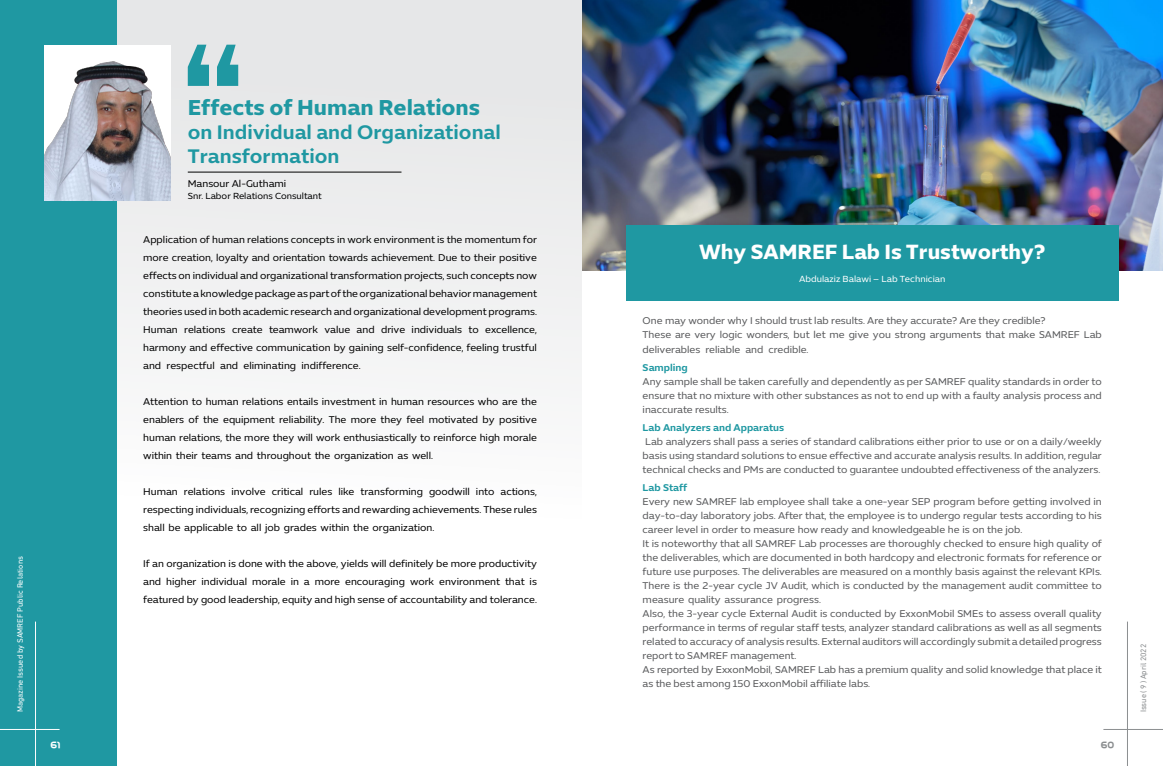
<style>
.page{position:relative;width:1163px;height:766px;background:#fff}
.page>*{position:absolute;margin:0;border:0;box-sizing:border-box;transform-origin:0 0}
.t1{font:700 22px "Expo Arabic";color:#1f98a2}
.t2{font:700 21px "Expo Arabic";color:#fff}
.t3{font:600 20px/24px "Expo Arabic";color:#1f98a2}
.t4{font:10px/14px "Expo Arabic";color:#58595b;text-align:justify}
.t5{font:10px/18px "Expo Arabic";color:#000;text-align:right}
.t6{font:600 10px "Expo Arabic";color:#1f98a2}
.t7{font:10px "TR Nasalization";color:#fff}
.t8{font:10px "TR Nasalization";color:#8b8e90}
.t9{font:9px "Expo Arabic";color:#fff}
.t10{font:9px "Expo Arabic";color:#000}
.t11{font:8px "DIN Next LTW23";color:#fff}
.t12{font:8px "DIN Next LTW23";color:#8b8e90}
</style>
<div class="page">
<img style="left:581px;top:0;width:581px;height:270px">
<div style="left:626px;top:225px;width:492px;height:75px;background:#1f98a2"></div>
<div style="left:0;top:0;width:581px;height:765px;background:linear-gradient(to bottom,#e4e5e6,#fff)"></div>
<div style="left:0;top:0;width:116px;height:765px;background:#1f98a2"></div>
<svg style="left:188px;top:45px;width:50px;height:41px;background:#67b4bb"></svg>
<hr style="left:188px;top:172px;width:213px;height:1px;background:#000">
<hr style="left:35px;top:621px;width:1px;height:144px;background:#fff">
<hr style="left:0;top:729px;width:60px;height:1px;background:#fff">
<img style="left:45px;top:45px;width:126px;height:155px">
<hr style="left:1126px;top:621px;width:1px;height:144px;background:#8b8e90">
<hr style="left:1103px;top:729px;width:59px;height:1px;background:#8b8e90">
<p class="t11" style="left:15px;top:712px;width:158px;rotate:-90deg">Magazine Issued by SAMREF Public Relations</p>
<p class="t7" style="left:50px;top:739px;width:11px">61</p>
<h1 class="t1" style="left:188px;top:95px;width:294px">Effects of Human Relations</h1>
<h3 class="t3" style="left:188px;top:120px;width:314px">on Individual and Organizational<br>Transformation</h3>
<p class="t5" style="left:188px;top:175px;width:100px">Mansour Al-Guthami</p>
<p class="t10" style="left:188px;top:189px;width:135px">Snr. Labor Relations Consultant</p>
<p class="t5" style="left:143px;top:230px;width:395px">Application of human relations concepts in work environment is the momentum for more creation, loyalty and orientation towards achievement. Due to their positive effects on individual and organizational transformation projects, such concepts now constituteaknowledgepackageaspartoftheorganizationalbehaviormanagement theories used in both academic research and organizational development programs. excellence,</p>
<p class="t5" style="left:184px;top:320px;width:43px">relations</p>
<p class="t5" style="left:269px;top:320px;width:51px">teamwork</p>
<p class="t5" style="left:324px;top:320px;width:27px">value</p>
<p class="t5" style="left:356px;top:320px;width:19px">and</p>
<p class="t5" style="left:381px;top:320px;width:26px">drive</p>
<p class="t5" style="left:411px;top:320px;width:52px">individuals</p>
<p class="t5" style="left:143px;top:320px;width:36px">Human</p>
<p class="t5" style="left:143px;top:338px;width:395px">harmony and effective communication by gaining self-confidence, feeling trustful</p>
<p class="t5" style="left:301px;top:356px;width:61px">indifference.</p>
<p class="t5" style="left:232px;top:320px;width:32px">create</p>
<p class="t5" style="left:468px;top:320px;width:12px">to</p>
<p class="t5" style="left:143px;top:356px;width:19px">and</p>
<p class="t5" style="left:143px;top:392px;width:395px;text-align:justify">Attention to human relations entails investment in human resources who are the enablers of the equipment reliability. The more they feel motivated by positive human relations, the more they will work enthusiastically to reinforce high morale within their teams and throughout the organization as well.</p>
<p class="t5" style="left:500px;top:482px;width:38px">actions,</p>
<p class="t5" style="left:167px;top:356px;width:50px">respectful</p>
<p class="t5" style="left:220px;top:356px;width:19px">and</p>
<p class="t5" style="left:243px;top:356px;width:54px">eliminating</p>
<p class="t5" style="left:184px;top:482px;width:43px">relations</p>
<p class="t5" style="left:231px;top:482px;width:36px">involve</p>
<p class="t5" style="left:272px;top:482px;width:33px">critical</p>
<p class="t5" style="left:309px;top:482px;width:24px">rules</p>
<p class="t5" style="left:338px;top:482px;width:18px">like</p>
<p class="t5" style="left:360px;top:482px;width:64px">transforming</p>
<p class="t5" style="left:429px;top:482px;width:42px">goodwill</p>
<p class="t5" style="left:476px;top:482px;width:20px">into</p>
<p class="t5" style="left:143px;top:482px;width:395px;text-align:left">Human<br>respecting individuals, recognizing efforts and rewarding achievements. These rules shall be applicable to all job grades within the organization.</p>
<p class="t5" style="left:143px;top:554px;width:395px">If an organization is done with the above, yields will definitely be more productivity is</p>
<p class="t5" style="left:143px;top:572px;width:395px;text-align:left">and<br>featured by good leadership, equity and high sense of accountability and tolerance.</p>
<p class="t5" style="left:166px;top:572px;width:32px">higher</p>
<p class="t5" style="left:201px;top:572px;width:47px">individual</p>
<p class="t5" style="left:252px;top:572px;width:35px">morale</p>
<p class="t5" style="left:410px;top:572px;width:26px">work</p>
<p class="t5" style="left:505px;top:572px;width:21px">that</p>
<p class="t5" style="left:290px;top:572px;width:10px">in</p>
<p class="t5" style="left:345px;top:572px;width:61px">encouraging</p>
<p class="t5" style="left:439px;top:572px;width:62px">environment</p>
<p class="t5" style="left:304px;top:572px;width:7px">a</p>
<p class="t5" style="left:315px;top:572px;width:27px">more</p>
<h2 class="t2" style="left:699px;top:240px;width:348px">Why SAMREF Lab Is Trustworthy?</h2>
<p class="t9" style="left:799px;top:272px;width:148px">Abdulaziz Balawi – Lab Technician</p>
<p class="t4" style="left:642px;top:314px;width:404px">One may wonder why I should trust lab results. Are they accurate? Are they credible?</p>
<p class="t4" style="left:642px;top:328px;width:460px">These are very logic wonders, but let me give you strong arguments that make SAMREF Lab</p>
<p class="t4" style="left:768px;top:342px;width:42px">credible.</p>
<p class="t4" style="left:642px;top:342px;width:59px">deliverables</p>
<p class="t6" style="left:642px;top:361px;width:47px">Sampling</p>
<p class="t4" style="left:642px;top:374px;width:460px">Any sample shall be taken carefully and dependently as per SAMREF quality standards in order to ensure that no mixture with other substances as not to end up with a faulty analysis process and inaccurate results.</p>
<p class="t6" style="left:642px;top:421px;width:143px">Lab Analyzers and Apparatus</p>
<p class="t4" style="left:642px;top:434px;width:460px">Lab analyzers shall pass a series of standard calibrations either prior to use or on a daily/weekly basis using standard solutions to ensue effective and accurate analysis results In. addition, regular technical checks and PMs are conducted to guarantee undoubted effectiveness of the analyzers.</p>
<p class="t6" style="left:642px;top:481px;width:46px">Lab Staff</p>
<p class="t4" style="left:642px;top:494px;width:460px;text-align:left">Every new SAMREF lab employee shall take a one-year SEP program before getting involved in day-to-day laboratory jobs. After that, the employee is to undergo regular tests according to his career level in order to measure how ready and knowledgeable he is on the job.<br>It is noteworthy that all SAMREF Lab processes are thoroughly checked to ensure high quality of the deliverables, which are documented in both hardcopy and electronic formats for reference or future use purposes. The deliverables are measured on a monthly basis against the relevant KPIs.<br>There is the 2-year cycle JV Audit, which is conducted by the management audit committee to measure quality assurance progress.<br>Also, the 3-year cycle External Audit is conducted by ExxonMobil SMEs to assess overall quality performance in terms of regular staff tests, analyzer standard calibrations as well as all segments relatedtoaccuracyofanalysisresults.Externalauditorswillaccordinglysubmitadetailedprogress report to SAMREF management.<br>As reported by ExxonMobil, SAMREF Lab has a premium quality and solid knowledge that place it as the best among 150 ExxonMobil affiliate labs.</p>
<p class="t4" style="left:705px;top:342px;width:36px">reliable</p>
<p class="t4" style="left:745px;top:342px;width:20px">and</p>
<p class="t8" style="left:1100px;top:739px;width:15px">60</p>
<p class="t12" style="left:1138px;top:712px;width:70px;rotate:-90deg">Issue ( 9 ) April 2022</p>
</div>
